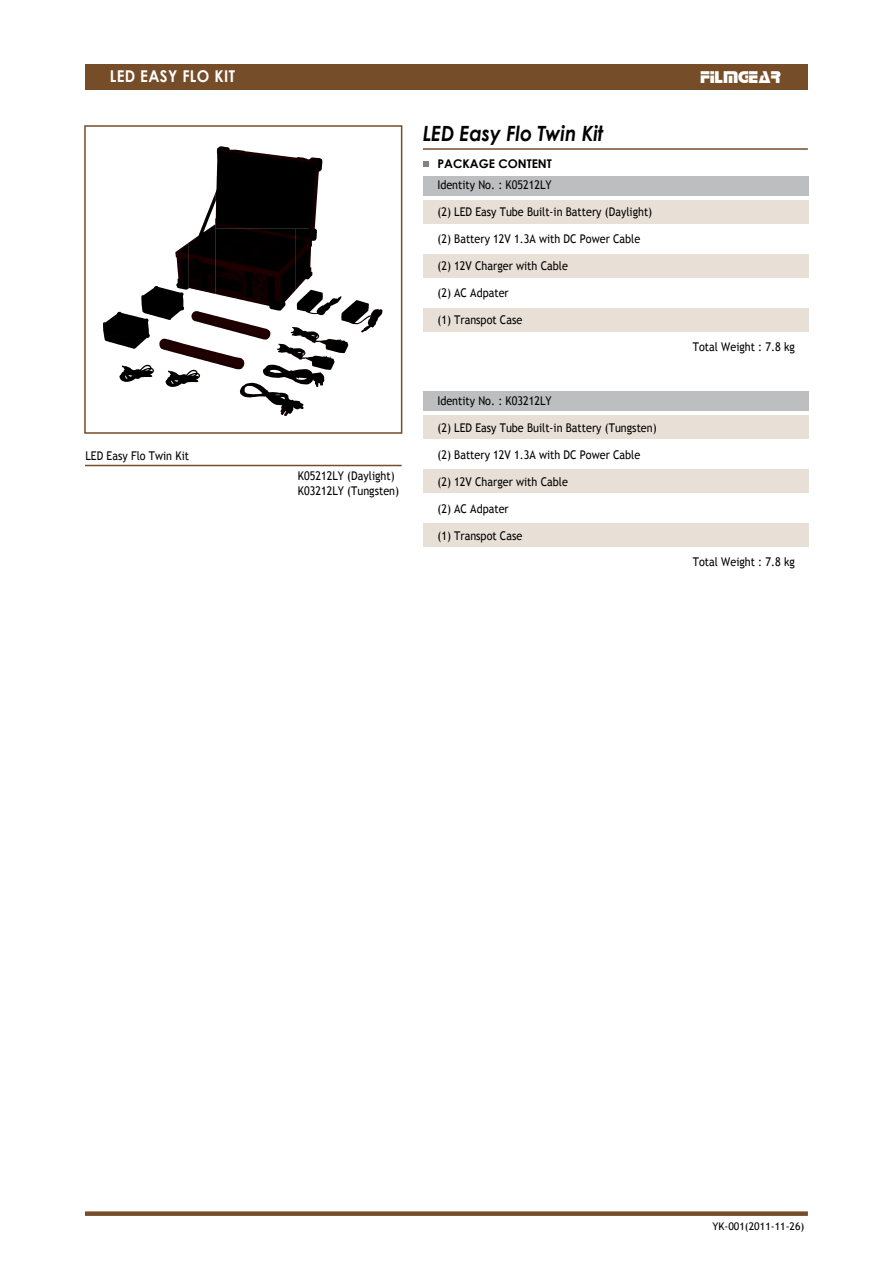
<style>
.page{position:relative;width:893px;height:1263px;background:#fff}
.page>*{position:absolute;margin:0;border:0;box-sizing:border-box;transform-origin:0 0}
.t1{font:italic 700 21px "Century Gothic";color:#020202;scale:.9 1}
.t2{font:18px "Stop";color:#fff}
.t3{font:700 16.2px "Century Gothic";letter-spacing:.025em;color:#fff;scale:.92 1}
.t4{font:12px/15px "Trebuchet MS";color:#010101;scale:.9 1}
.t5{font:12px "Trebuchet MS";color:#020202;scale:.9 1}
.t6{font:700 12px "Century Gothic";color:#010101}
.t7{font:10.5px "Trebuchet MS";color:#010101}
</style>
<div class="page">
<hr style="left:423px;top:148px;width:385px;height:2px;background:#764d29">
<svg style="left:423px;top:161px;width:6px;height:6px"></svg>
<div style="left:85px;top:1211px;width:723px;height:5px;background:#764d29"></div>
<div style="left:85px;top:64px;width:723px;height:25px;background:#764d29"></div>
<hr style="left:85px;top:465px;width:317px;height:1px;background:#764d29">
<div style="left:84px;top:125px;width:318px;height:309px;border:2px solid #764d29"></div>
<div style="left:423px;top:176px;width:385px;height:20px;background:#bcbec0"></div>
<div style="left:423px;top:201px;width:385px;height:23px;background:#e8dfd7"></div>
<div style="left:423px;top:255px;width:385px;height:23px;background:#e8dfd7"></div>
<div style="left:423px;top:309px;width:385px;height:23px;background:#e8dfd7"></div>
<div style="left:423px;top:391px;width:385px;height:20px;background:#bcbec0"></div>
<div style="left:423px;top:416px;width:385px;height:23px;background:#e8dfd7"></div>
<div style="left:423px;top:470px;width:385px;height:23px;background:#e8dfd7"></div>
<div style="left:423px;top:524px;width:385px;height:23px;background:#e8dfd7"></div>
<img style="left:215px;top:147px;width:94px;height:81px">
<img style="left:309px;top:157px;width:8px;height:122px">
<img style="left:202px;top:194px;width:13px;height:100px">
<img style="left:189px;top:227px;width:13px;height:64px">
<img style="left:215px;top:228px;width:74px;height:83px">
<img style="left:296px;top:228px;width:13px;height:62px">
<img style="left:175px;top:243px;width:14px;height:38px">
<img style="left:141px;top:286px;width:34px;height:34px">
<img style="left:297px;top:291px;width:42px;height:24px">
<img style="left:341px;top:300px;width:30px;height:24px">
<img style="left:191px;top:311px;width:79px;height:29px">
<img style="left:103px;top:312px;width:38px;height:37px">
<img style="left:291px;top:327px;width:51px;height:26px">
<img style="left:159px;top:339px;width:85px;height:30px">
<img style="left:277px;top:344px;width:29px;height:16px">
<img style="left:263px;top:365px;width:53px;height:20px">
<img style="left:119px;top:365px;width:28px;height:16px">
<img style="left:166px;top:370px;width:27px;height:13px">
<img style="left:240px;top:383px;width:42px;height:29px">
<h3 class="t3" style="left:110px;top:64px;width:138px">LED EASY FLO KIT</h3>
<h2 class="t2" style="left:700px;top:66px;width:82px">FILMGEAR</h2>
<h1 class="t1" style="left:423px;top:117px;width:202px">LED Easy Flo Twin Kit</h1>
<p class="t6" style="left:437px;top:154px;width:116px">PACKAGE CONTENT</p>
<p class="t4" style="left:85px;top:448px;width:117px">LED Easy Flo Twin Kit</p>
<p class="t4" style="left:298px;top:469px;width:114px">K05212LY (Daylight)<br>K03212LY (Tungsten)</p>
<p class="t5" style="left:437px;top:178px;width:128px">Identity No. : K05212LY</p>
<p class="t4" style="left:437px;top:205px;width:240px">(2) LED Easy Tube Built-in Battery (Daylight)</p>
<p class="t4" style="left:437px;top:232px;width:227px">(2) Battery 12V 1.3A with DC Power Cable</p>
<p class="t4" style="left:437px;top:259px;width:146px">(2) 12V Charger with Cable</p>
<p class="t4" style="left:437px;top:286px;width:81px">(2) AC Adpater</p>
<p class="t4" style="left:437px;top:313px;width:96px">(1) Transpot Case</p>
<p class="t5" style="left:437px;top:393px;width:128px">Identity No. : K03212LY</p>
<p class="t4" style="left:437px;top:420px;width:245px">(2) LED Easy Tube Built-in Battery (Tungsten)</p>
<p class="t4" style="left:437px;top:447px;width:227px">(2) Battery 12V 1.3A with DC Power Cable</p>
<p class="t4" style="left:437px;top:474px;width:146px">(2) 12V Charger with Cable</p>
<p class="t4" style="left:437px;top:501px;width:81px">(2) AC Adpater</p>
<p class="t4" style="left:437px;top:528px;width:96px">(1) Transpot Case</p>
<p class="t5" style="left:693px;top:340px;width:115px">Total Weight : 7.8 kg</p>
<p class="t5" style="left:693px;top:555px;width:115px">Total Weight : 7.8 kg</p>
<p class="t7" style="left:713px;top:1220px;width:93px">YK-001(2011-11-26)</p>
</div>
